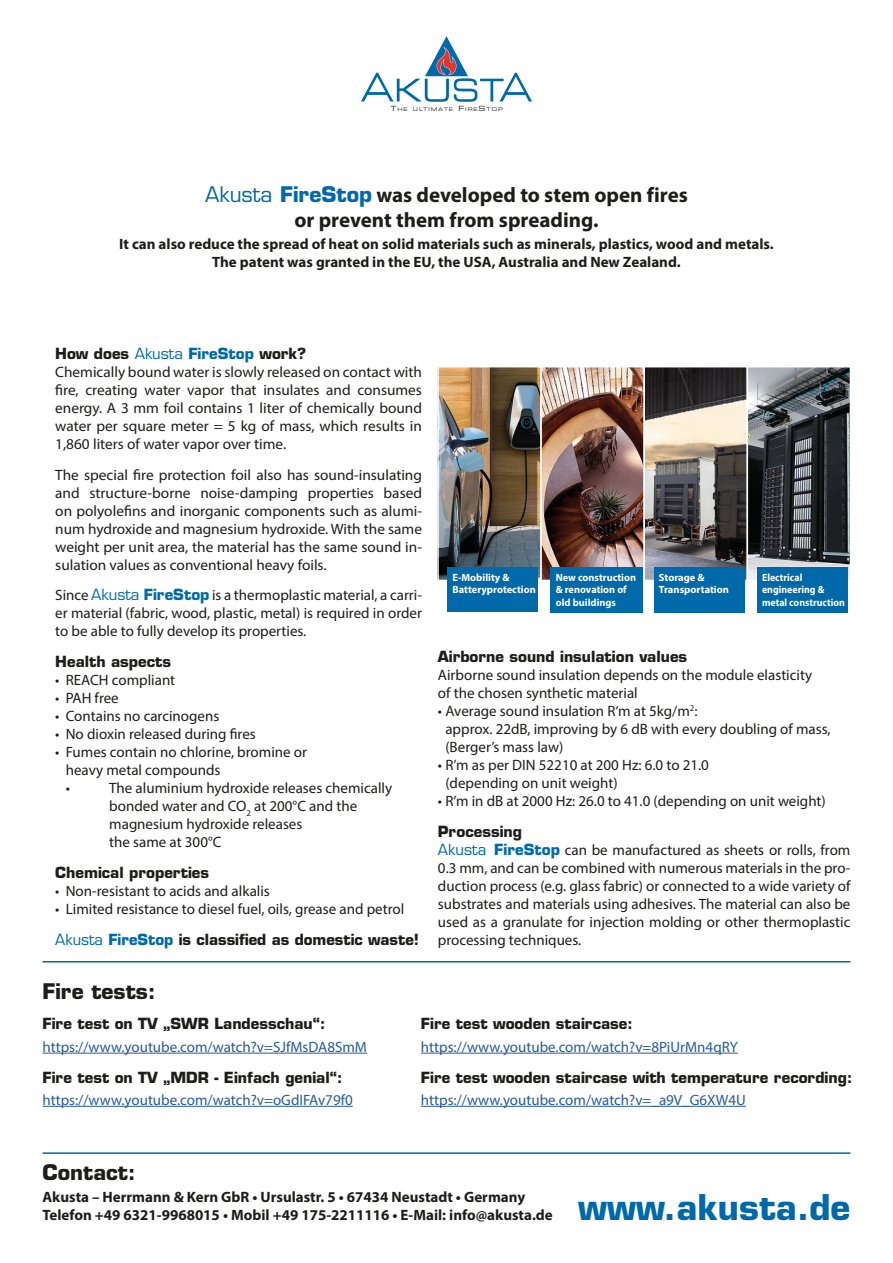
<style>
.page{position:relative;width:893px;height:1263px;background:#fff}
.page>*{position:absolute;margin:0;border:0;box-sizing:border-box;transform-origin:0 0}
.t1{font:700 34.65px "Eurostile LT Std";color:#0069aa}
.t2{font:700 21px/25.2px "Myriad Pro";color:#1d1d1b;text-align:center}
.t3{font:700 21px "Eurostile LT Std";color:#1d1d1b}
.t4{font:15px/18px "Myriad Pro";color:#1d1d1b}
.t5{font:700 15px "Eurostile LT Std";color:#1d1d1b}
.t6{font:700 15px/18px "Myriad Pro";color:#1d1d1b;text-align:center}
.t7{font:15px "Myriad Pro";color:#275b9c}
.t8{font:700 10.5px/12.6px "Myriad Pro";color:#fff}
.t9{font:700 10.5px/12.6px "Myriad Pro";color:#fff;scale:.94 1}
.t10{font:4.95px "Eurostile LT Std Ex 2";letter-spacing:.18em;color:#1d1d1b}
.s1{font-size:7.05px}
.s2{font-family:"Eurostile LT Std";font-weight:400;color:#0069aa}
.s3{font-family:"Eurostile LT Std";color:#0069aa}
.s4{font-weight:400;color:#0069aa}
.s5{color:#0069aa}
.s6{font-family:"Eurostile LT Std";font-weight:700;color:#0069aa}
</style>
<div class="page">
<hr style="left:43px;top:1152px;width:807px;height:2px;background:#0069aa">
<hr style="left:43px;top:961px;width:807px;height:1px;background:#0069aa">
<hr style="left:43px;top:1053px;width:324px;height:1px;background:#275b9c">
<hr style="left:43px;top:1106px;width:310px;height:1px;background:#275b9c">
<hr style="left:421px;top:1053px;width:317px;height:1px;background:#275b9c">
<hr style="left:421px;top:1106px;width:325px;height:1px;background:#275b9c">
<svg style="left:361px;top:36px;width:171px;height:66px"></svg>
<img style="left:440px;top:369px;width:408px;height:209px">
<div style="left:437px;top:366px;width:105px;height:215px;border:2px solid #fff"></div>
<div style="left:540px;top:366px;width:105px;height:215px;border:2px solid #fff"></div>
<div style="left:643px;top:366px;width:105px;height:215px;border:2px solid #fff"></div>
<div style="left:747px;top:366px;width:104px;height:215px;border:2px solid #fff"></div>
<div style="left:448px;top:568px;width:90px;height:44px;background:#0069aa"></div>
<div style="left:551px;top:568px;width:92px;height:45px;background:#0069aa"></div>
<div style="left:654px;top:568px;width:91px;height:45px;background:#0069aa"></div>
<div style="left:757px;top:568px;width:91px;height:45px;background:#0069aa"></div>
<p class="t10" style="left:390px;top:106px;width:114px"><span class="s1">T</span>HE ULTIMATE <span class="s1">F</span>IRE<span class="s1">S</span>TOP</p>
<h2 class="t2" style="left:205px;top:181px;width:484px"><span class="s2">Akusta</span> <span class="s3">FireStop</span> was developed to stem open fires or prevent them from spreading.</h2>
<p class="t6" style="left:119px;top:235px;width:656px">It can also reduce the spread of heat on solid materials such as minerals, plastics, wood and metals.<br>The patent was granted in the EU, the USA, Australia and New Zealand.</p>
<p class="t5" style="left:55px;top:344px;width:253px">How does <span class="s4">Akusta</span> <span class="s5">FireStop</span> work?</p>
<p class="t4" style="left:55px;top:363px;width:368px;text-align:justify">Chemically bound water is slowly released on contact with fire, creating water vapor that insulates and consumes energy. A 3 mm foil contains 1 liter of chemically bound water per square meter = 5 kg of mass, which results in 1,860 liters of water vapor over time.</p>
<p class="t4" style="left:55px;top:465px;width:368px;text-align:justify">The special fire protection foil also has sound-insulating and structure-borne noise-damping properties based on polyolefins and inorganic components such as alumi&shy;num hydroxide and magnesium hydroxide. With the same weight per unit area, the material has the same sound in&shy;sulation values as conventional heavy foils.</p>
<p class="t4" style="left:55px;top:586px;width:368px;text-align:justify">Since <span class="s3">Akusta</span> <span class="s6">FireStop</span> is a thermoplastic material, a carri&shy;er material (fabric, wood, plastic, metal) is required in order to be able to fully develop its properties.</p>
<p class="t5" style="left:55px;top:652px;width:117px">Health aspects</p>
<p class="t4" style="left:55px;top:671px;width:121px">• REACH compliant</p>
<p class="t4" style="left:55px;top:689px;width:65px">• PAH free</p>
<p class="t4" style="left:55px;top:707px;width:166px">• Contains no carcinogens</p>
<p class="t4" style="left:55px;top:725px;width:202px">• No dioxin released during fires</p>
<p class="t4" style="left:66px;top:743px;width:243px;text-indent:-10px">• Fumes contain no chlorine, bromine or heavy metal compounds<br>•</p>
<p class="t4" style="left:109px;top:779px;width:284px">The aluminium hydroxide releases chemically bonded water and CO<sub>2</sub> at 200°C and the magnesium hydroxide releases<br>the same at 300°C</p>
<p class="t5" style="left:55px;top:863px;width:155px">Chemical properties</p>
<p class="t4" style="left:55px;top:882px;width:216px">• Non-resistant to acids and alkalis</p>
<p class="t4" style="left:55px;top:900px;width:350px">• Limited resistance to diesel fuel, oils, grease and petrol</p>
<p class="t5" style="left:55px;top:930px;width:365px"><span class="s4">Akusta</span> <span class="s5">FireStop</span> is classified as domestic waste!</p>
<p class="t8" style="left:453px;top:571px;width:85px">E-Mobility &amp;<br>Batteryprotection</p>
<p class="t8" style="left:556px;top:571px;width:82px">New construction &amp; renovation of old buildings</p>
<p class="t8" style="left:659px;top:571px;width:72px">Storage &amp;<br>Transportation</p>
<p class="t9" style="left:762px;top:571px;width:90px">Electrical engineering &amp; metal construction</p>
<p class="t5" style="left:438px;top:647px;width:251px">Airborne sound insulation values</p>
<p class="t4" style="left:438px;top:666px;width:376px">Airborne sound insulation depends on the module elasticity of the chosen synthetic material</p>
<p class="t4" style="left:445px;top:702px;width:387px;text-indent:-7px">• Average sound insulation R‘m at 5kg/m<sup>2</sup>:<br>approx. 22dB, improving by 6 dB with every doubling of mass, (Berger’s mass law)</p>
<p class="t4" style="left:445px;top:756px;width:265px;text-indent:-7px">• R’m as per DIN 52210 at 200 Hz: 6.0 to 21.0 (depending on unit weight)</p>
<p class="t4" style="left:438px;top:792px;width:389px">• R’m in dB at 2000 Hz: 26.0 to 41.0 (depending on unit weight)</p>
<p class="t5" style="left:438px;top:822px;width:86px">Processing</p>
<p class="t4" style="left:438px;top:840px;width:414px;text-align:justify"><span class="s3">Akusta</span> <span class="s6">FireStop</span> can be manufactured as sheets or rolls, from 0.3 mm, and can be combined with numerous materials in the pro&shy;duction process (e.g. glass fabric) or connected to a wide variety of substrates and materials using adhesives. The material can also be used as a granulate for injection molding or other thermoplastic processing techniques.</p>
<h2 class="t3" style="left:43px;top:978px;width:115px">Fire tests:</h2>
<p class="t5" style="left:43px;top:1014px;width:284px">Fire test on TV „SWR Landesschau“:</p>
<p class="t7" style="left:43px;top:1037px;width:326px">https://www.youtube.com/watch?v=SJfMsDA8SmM</p>
<p class="t5" style="left:43px;top:1068px;width:301px">Fire test on TV „MDR - Einfach genial“:</p>
<p class="t7" style="left:43px;top:1090px;width:312px">https://www.youtube.com/watch?v=oGdIFAv79f0</p>
<h2 class="t3" style="left:43px;top:1159px;width:95px">Contact:</h2>
<p class="t5" style="left:421px;top:1014px;width:213px">Fire test wooden staircase:</p>
<p class="t7" style="left:421px;top:1037px;width:318px">https://www.youtube.com/watch?v=8PiUrMn4qRY</p>
<p class="t5" style="left:421px;top:1068px;width:433px">Fire test wooden staircase with temperature recording:</p>
<p class="t7" style="left:421px;top:1090px;width:326px">https://www.youtube.com/watch?v=_a9V_G6XW4U</p>
<p class="t6" style="left:43px;top:1188px;width:512px;text-align:left">Akusta – Herrmann &amp; Kern GbR • Ursulastr. 5 • 67434 Neustadt • Germany<br>Telefon +49 6321-9968015 • Mobil +49 175-2211116 • E-Mail: info@akusta.de</p>
<h1 class="t1" style="left:578px;top:1186px;width:274px">www.akusta.de</h1>
</div>
